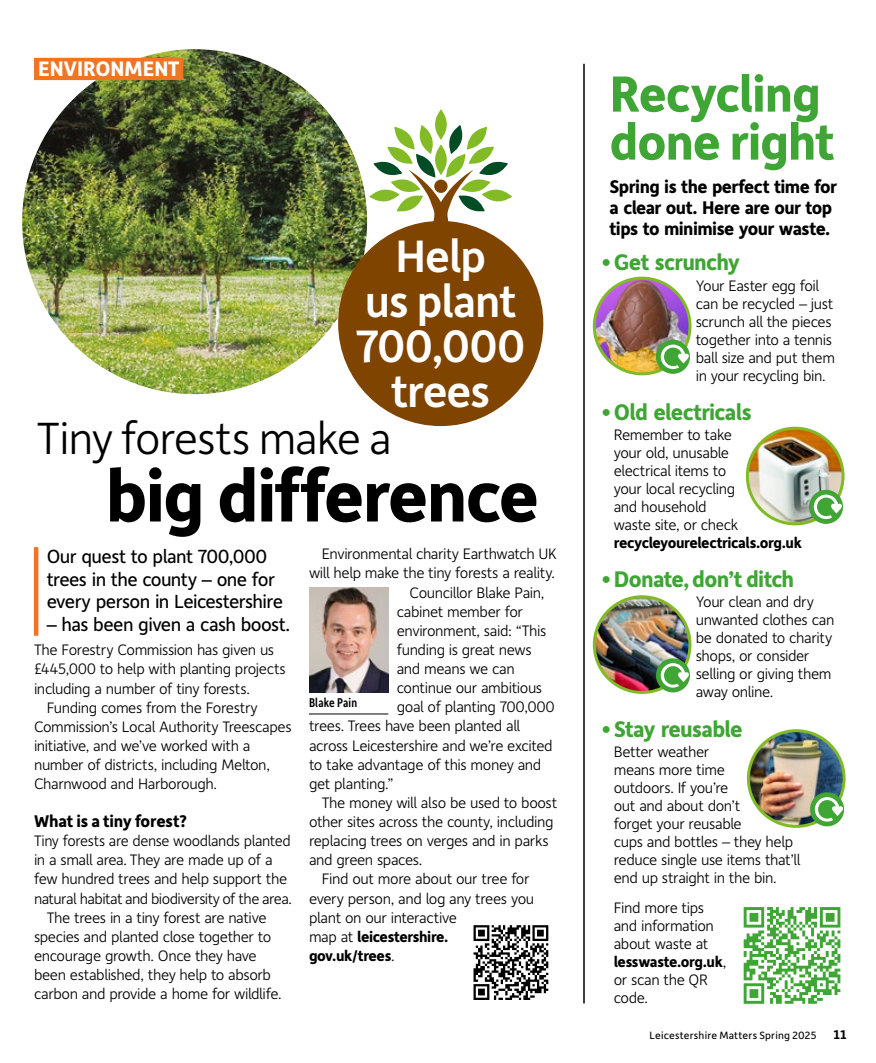
<style>
.page{position:relative;width:876px;height:1063px;background:#fff}
.page>*{position:absolute;margin:0;border:0;box-sizing:border-box;transform-origin:0 0}
.EVENT_description{font:700 78px "Depot New";letter-spacing:-.025em;color:#000}
.EVENT_description-2{font:700 54px/48px "Depot New";letter-spacing:-.02em;color:#3fa535}
.EVENT_description-3{font:500 48.3px/45px "Depot New";letter-spacing:-.02em;color:#fff;text-align:center}
.EVENT_description-4{font:300 48px "Depot New";letter-spacing:-.025em;color:#000}
.EVENT_description-5{font:700 24px "Depot New";letter-spacing:-.03em;color:#3fa535}
.EVENT_description-6{font:700 22.35px "Depot New";letter-spacing:-.005em;color:#fff}
.EVENT_description-7{font:20.25px/22.5px "Depot New";letter-spacing:-.03em;color:#000}
.EVENT_description-8{font:700 19.5px/21px "Depot New";letter-spacing:-.03em;color:#000}
.EVENT_description-9{font:700 18px "Depot New";letter-spacing:-.01em;color:#000}
.EVENT_description-10{font:300 16.2px/18px "Depot New";letter-spacing:-.025em;color:#000}
.EVENT_description-11{font:700 16.2px "Depot New";letter-spacing:-.025em;color:#000}
.EVENT_description-12{font:500 13.5px "Depot New Condensed";letter-spacing:.01em;color:#000}
.t1{font:700 13.5px "Depot New";color:#000}
.t2{font:11.25px "Depot New";letter-spacing:.02em;color:#000}
.s1{font-weight:300}
.s2{font-weight:700}
</style>
<div class="page">
<img style="left:22px;top:49px;width:345px;height:345px;border-radius:172px">
<svg style="left:435px;top:109px;width:12px;height:31px"></svg>
<svg style="left:369px;top:125px;width:143px;height:125px"></svg>
<div style="left:338px;top:221px;width:205px;height:205px;background:#7f4500;border-radius:50%"></div>
<hr style="left:34px;top:547px;width:4px;height:89px;background:#ee7523">
<div style="left:34px;top:58px;width:149px;height:22px;background:#ee7523"></div>
<img style="left:309px;top:588px;width:79px;height:105px">
<hr style="left:309px;top:714px;width:79px;height:1px;background:#000">
<hr style="left:583px;top:64px;width:2px;height:939px;background:#000">
<img style="left:594px;top:278px;width:96px;height:96px;border-radius:48px">
<div style="left:593px;top:277px;width:98px;height:98px;border:3px solid #80ba27;border-radius:50%"></div>
<img style="left:747px;top:428px;width:96px;height:96px;border-radius:48px">
<div style="left:746px;top:427px;width:98px;height:98px;border:3px solid #80ba27;border-radius:50%"></div>
<img style="left:594px;top:597px;width:96px;height:95px;border-radius:48px">
<div style="left:593px;top:595px;width:98px;height:99px;border:3px solid #80ba27;border-radius:50%"></div>
<img style="left:748px;top:731px;width:96px;height:95px;border-radius:48px">
<div style="left:747px;top:729px;width:99px;height:99px;border:3px solid #80ba27;border-radius:50%"></div>
<div style="left:809px;top:490px;width:34px;height:34px;background:#3fa535;border-radius:50%"></div>
<svg style="left:814px;top:495px;width:28px;height:24px"></svg>
<div style="left:656px;top:658px;width:34px;height:34px;background:#3fa535;border-radius:50%"></div>
<svg style="left:661px;top:663px;width:28px;height:25px"></svg>
<div style="left:810px;top:792px;width:34px;height:34px;background:#3fa535;border-radius:50%"></div>
<svg style="left:815px;top:797px;width:28px;height:25px"></svg>
<div style="left:656px;top:340px;width:34px;height:34px;background:#3fa535;border-radius:50%"></div>
<svg style="left:661px;top:345px;width:28px;height:24px"></svg>
<svg style="left:473px;top:925px;width:75px;height:75px"></svg>
<svg style="left:744px;top:907px;width:96px;height:97px"></svg>
<p class="EVENT_description-6" style="left:38px;top:54px;width:143px">ENVIRONMENT</p>
<p class="EVENT_description-3" style="left:356px;top:231px;width:171px">Help<br>us plant<br>700,000 trees</p>
<p class="EVENT_description-4" style="left:37px;top:407px;width:357px">Tiny forests make a</p>
<p class="EVENT_description" style="left:106px;top:445px;width:435px">big difference</p>
<p class="EVENT_description-7" style="left:47px;top:545px;width:238px">Our quest to plant 700,000 trees in the county – one for every person in Leicestershire</p>
<p class="EVENT_description-7" style="left:47px;top:612px;width:245px">– has been given a cash boost.</p>
<p class="EVENT_description-10" style="left:34px;top:640px;width:242px">The Forestry Commission has given us</p>
<p class="EVENT_description-10" style="left:34px;top:659px;width:253px">£445,000 to help with planting projects</p>
<p class="EVENT_description-10" style="left:34px;top:679px;width:217px">including a number of tiny forests.</p>
<p class="EVENT_description-10" style="left:47px;top:698px;width:213px">Funding comes from the Forestry</p>
<p class="EVENT_description-10" style="left:34px;top:717px;width:259px">Commission’s Local Authority Treescapes</p>
<p class="EVENT_description-10" style="left:34px;top:736px;width:218px">initiative, and we’ve worked with a</p>
<p class="EVENT_description-10" style="left:34px;top:755px;width:237px">number of districts, including Melton,</p>
<p class="EVENT_description-10" style="left:34px;top:774px;width:185px">Charnwood and Harborough.</p>
<p class="EVENT_description-9" style="left:34px;top:809px;width:155px">What is a tiny forest?</p>
<p class="EVENT_description-10" style="left:34px;top:831px;width:258px">Tiny forests are dense woodlands planted</p>
<p class="EVENT_description-10" style="left:34px;top:850px;width:240px">in a small area. They are made up of a</p>
<p class="EVENT_description-10" style="left:34px;top:869px;width:255px">few hundred trees and help support the</p>
<p class="EVENT_description-10" style="left:34px;top:889px;width:259px">natural habitat and biodiversity of the area.</p>
<p class="EVENT_description-10" style="left:47px;top:908px;width:221px">The trees in a tiny forest are native</p>
<p class="EVENT_description-10" style="left:34px;top:927px;width:239px">species and planted close together to</p>
<p class="EVENT_description-10" style="left:34px;top:946px;width:224px">encourage growth. Once they have</p>
<p class="EVENT_description-10" style="left:34px;top:965px;width:239px">been established, they help to absorb</p>
<p class="EVENT_description-10" style="left:34px;top:984px;width:249px">carbon and provide a home for wildlife.</p>
<p class="EVENT_description-10" style="left:322px;top:544px;width:237px">Environmental charity Earthwatch UK</p>
<p class="EVENT_description-10" style="left:309px;top:563px;width:248px">will help make the tiny forests a reality.</p>
<p class="EVENT_description-10" style="left:409px;top:583px;width:137px">Councillor Blake Pain,</p>
<p class="EVENT_description-10" style="left:397px;top:602px;width:128px">cabinet member for</p>
<p class="EVENT_description-10" style="left:397px;top:621px;width:151px">environment, said: “This</p>
<p class="EVENT_description-10" style="left:397px;top:640px;width:137px">funding is great news</p>
<p class="EVENT_description-10" style="left:397px;top:659px;width:120px">and means we can</p>
<p class="EVENT_description-10" style="left:397px;top:678px;width:147px">continue our ambitious</p>
<p class="EVENT_description-10" style="left:397px;top:697px;width:160px">goal of planting 700,000</p>
<p class="EVENT_description-10" style="left:309px;top:716px;width:213px">trees. Trees have been planted all</p>
<p class="EVENT_description-10" style="left:309px;top:736px;width:245px">across Leicestershire and we’re excited</p>
<p class="EVENT_description-10" style="left:309px;top:755px;width:234px">to take advantage of this money and</p>
<p class="EVENT_description-10" style="left:309px;top:774px;width:86px">get planting.”</p>
<p class="EVENT_description-10" style="left:322px;top:793px;width:237px">The money will also be used to boost</p>
<p class="EVENT_description-10" style="left:309px;top:812px;width:246px">other sites across the county, including</p>
<p class="EVENT_description-10" style="left:309px;top:831px;width:241px">replacing trees on verges and in parks</p>
<p class="EVENT_description-10" style="left:309px;top:850px;width:115px">and green spaces.</p>
<p class="EVENT_description-10" style="left:322px;top:869px;width:209px">Find out more about our tree for</p>
<p class="EVENT_description-10" style="left:309px;top:889px;width:227px">every person, and log any trees you</p>
<p class="EVENT_description-10" style="left:309px;top:908px;width:150px">plant on our interactive</p>
<p class="EVENT_description-11" style="left:309px;top:926px;width:141px"><span class="s1">map at</span> leicestershire.</p>
<p class="EVENT_description-11" style="left:309px;top:945px;width:87px">gov.uk/trees<span class="s1">.</span></p>
<p class="EVENT_description-12" style="left:309px;top:694px;width:50px">Blake Pain</p>
<p class="EVENT_description-2" style="left:609px;top:68px;width:227px">Recycling done right</p>
<p class="EVENT_description-8" style="left:609px;top:176px;width:229px">Spring is the perfect time for a clear out. Here are our top tips to minimise your waste.</p>
<p class="EVENT_description-5" style="left:601px;top:247px;width:141px"><span class="s1">•</span>Get scrunchy</p>
<p class="EVENT_description-10" style="left:696px;top:275px;width:141px">Your Easter egg foil can be recycled – just scrunch all the pieces together into a tennis ball size and put them in your recycling bin.</p>
<p class="EVENT_description-5" style="left:601px;top:396px;width:152px"><span class="s1">•</span>Old electricals</p>
<p class="EVENT_description-10" style="left:614px;top:425px;width:190px">Remember to take<br>your old, unusable<br>electrical items to<br>your local recycling<br>and household<br>waste site, or check <span class="s2">recycleyourelectricals.org.uk</span></p>
<p class="EVENT_description-5" style="left:601px;top:564px;width:195px"><span class="s1">•</span>Donate, don’t ditch</p>
<p class="EVENT_description-10" style="left:696px;top:592px;width:140px">Your clean and dry unwanted clothes can be donated to charity shops, or consider selling or giving them away online.</p>
<p class="EVENT_description-5" style="left:601px;top:713px;width:143px"><span class="s1">•</span>Stay reusable</p>
<p class="EVENT_description-10" style="left:614px;top:742px;width:188px">Better weather<br>means more time<br>outdoors. If you’re<br>out and about don’t<br>forget your reusable<br>cups and bottles – they help reduce single use items that’ll end up straight in the bin.</p>
<p class="EVENT_description-10" style="left:614px;top:898px;width:114px">Find more tips and information about waste at <span class="s2">lesswaste.org.uk</span>, or scan the QR code.</p>
<p class="t2" style="left:649px;top:1028px;width:168px">Leicestershire Matters Spring 2025</p>
<p class="t1" style="left:833px;top:1026px;width:15px">11</p>
</div>
